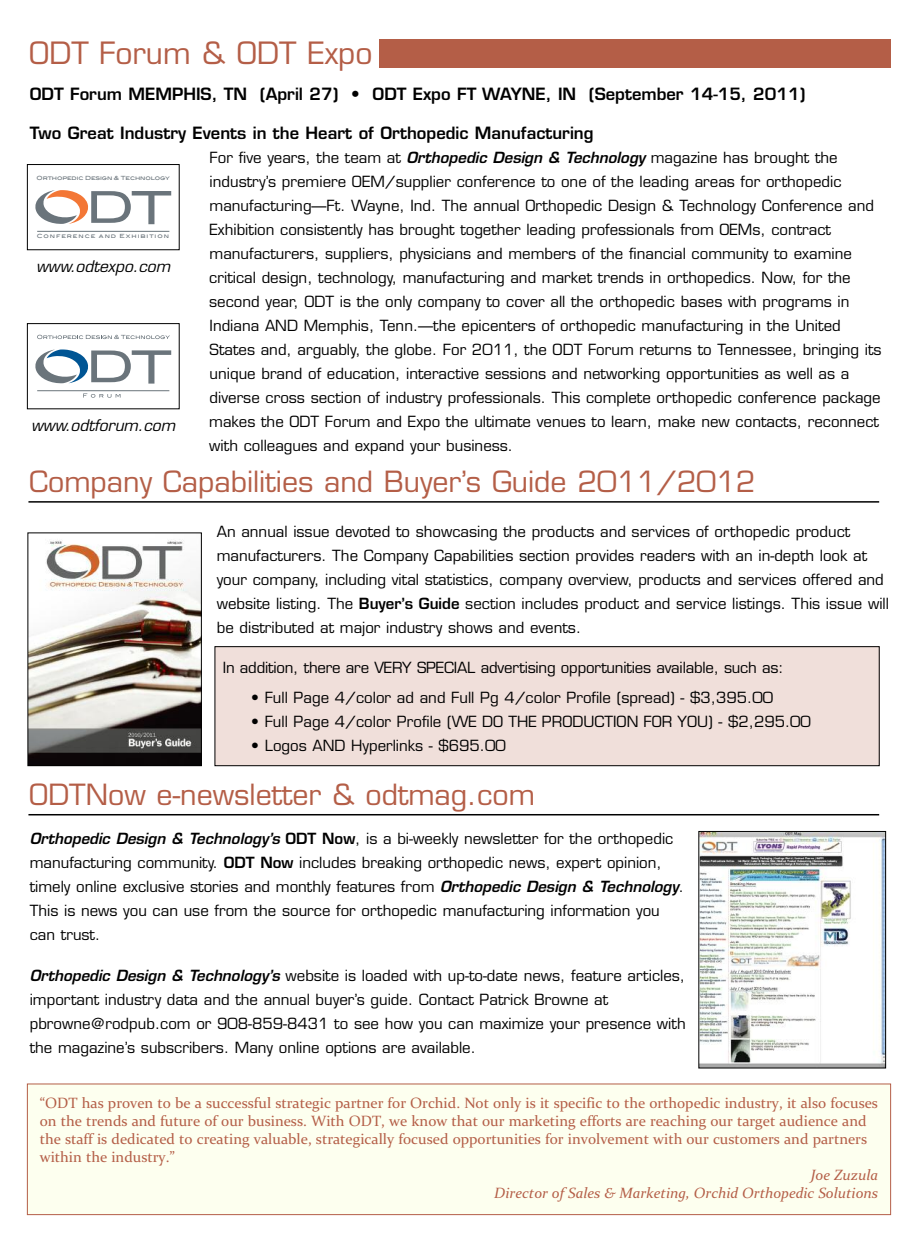
<style>
.page{position:relative;width:918px;height:1242px;background:#fff}
.page>*{position:absolute;margin:0;border:0;box-sizing:border-box;transform-origin:0 0}
.t1{font:30px "Eurostile LT Std";color:#b45e47}
.t2{font:28.5px "Eurostile LT Std";color:#b45e47}
.t3{font:600 16.5px "Eurostile LT Std";color:#000}
.t4{font:italic 15.6px "Eurostile LT Std";color:#000}
.t5{font:15px/24px "Eurostile LT Std";color:#000}
.t6{font:15px/18px "Constantia";color:#b45e47}
.t7{font:italic 15px/18px "Constantia";color:#b45e47;text-align:right}
.t8{font:5.7px "Blair Md ITCTT Medium";letter-spacing:-.02em;color:#6a747b}
.t9{font:5.7px "Blair Md ITCTT Medium";letter-spacing:.16em;color:#6a747b}
.s1{font-weight:600;font-style:italic}
.s2{font-weight:600}
</style>
<div class="page">
<hr style="left:28px;top:814px;width:851px;height:1px;background:#000">
<div style="left:379px;top:39px;width:512px;height:29px;background:#b45e47"></div>
<hr style="left:28px;top:501px;width:851px;height:2px;background:#000">
<img style="left:700px;top:833px;width:184px;height:233px">
<div style="left:698px;top:831px;width:188px;height:237px;border:1px solid #000"></div>
<svg style="left:35px;top:190px;width:136px;height:34px"></svg>
<hr style="left:37px;top:231px;width:132px;height:1px;background:#6a747b">
<div style="left:27px;top:164px;width:153px;height:86px;border:1px solid #000"></div>
<svg style="left:83px;top:393px;width:38px;height:5px"></svg>
<svg style="left:37px;top:335px;width:133px;height:4px"></svg>
<svg style="left:35px;top:349px;width:136px;height:35px"></svg>
<hr style="left:37px;top:390px;width:132px;height:1px;background:#6a747b">
<div style="left:27px;top:323px;width:153px;height:86px;border:1px solid #000"></div>
<img style="left:30px;top:540px;width:170px;height:224px">
<div style="left:28px;top:533px;width:174px;height:233px;border:1px solid #000"></div>
<div style="left:28px;top:1084px;width:862px;height:130px;background:#fdffef"></div>
<div style="left:27px;top:1084px;width:864px;height:131px;border:1px solid #b45e47"></div>
<div style="left:215px;top:647px;width:664px;height:119px;background:#f0dfda"></div>
<div style="left:215px;top:646px;width:665px;height:120px;border:1px solid #000"></div>
<h1 class="t1" style="left:29px;top:41px;width:345px">ODT Forum &amp; ODT Expo</h1>
<p class="t3" style="left:30px;top:88px;width:777px">ODT Forum MEMPHIS, TN (April 27) • ODT Expo FT WAYNE, IN (September 14-15, 2011)</p>
<p class="t3" style="left:30px;top:127px;width:565px">Two Great Industry Events in the Heart of Orthopedic Manufacturing</p>
<p class="t5" style="left:209px;top:147px;width:674px">For five years, the team at <span class="s1">Orthopedic Design &amp; Technology</span> magazine has brought the industry’s premiere OEM/supplier conference to one of the leading areas for orthopedic manufacturing—Ft. Wayne, Ind. The annual Orthopedic Design &amp; Technology Conference and Exhibition consistently has brought together leading professionals from OEMs, contract manufacturers, suppliers, physicians and members of the financial community to examine critical design, technology, manufacturing and market trends in orthopedics. Now, for the second year, ODT is the only company to cover all the orthopedic bases with programs in Indiana AND Memphis, Tenn.—the epicenters of orthopedic manufacturing in the United States and, arguably, the globe. For 2011, the ODT Forum returns to Tennessee, bringing its unique brand of education, interactive sessions and networking opportunities as well as a diverse cross section of industry professionals. This complete orthopedic conference package makes the ODT Forum and Expo the ultimate venues to learn, make new contacts, reconnect with colleagues and expand your business.</p>
<p class="t8" style="left:37px;top:173px;width:135px">Orthopedic Design &amp; Technology</p>
<p class="t9" style="left:37px;top:232px;width:134px">Conference and Exhibition</p>
<p class="t4" style="left:36px;top:260px;width:136px">www.odtexpo.com</p>
<p class="t4" style="left:31px;top:419px;width:146px">www.odtforum.com</p>
<h2 class="t2" style="left:29px;top:471px;width:728px">Company Capabilities and Buyer’s Guide 2011/2012</h2>
<p class="t5" style="left:217px;top:521px;width:674px">An annual issue devoted to showcasing the products and services of orthopedic product manufacturers. The Company Capabilities section provides readers with an in-depth look at your company, including vital statistics, company overview, products and services offered and website listing. The <span class="s2">Buyer’s Guide</span> section includes product and service listings. This issue will be distributed at major industry shows and events.</p>
<p class="t5" style="left:223px;top:657px;width:562px">In addition, there are VERY SPECIAL advertising opportunities available, such as:</p>
<p class="t5" style="left:251px;top:687px;width:523px">• Full Page 4/color ad and Full Pg 4/color Profile (spread) - $3,395.00</p>
<p class="t5" style="left:251px;top:711px;width:561px">• Full Page 4/color Profile (WE DO THE PRODUCTION FOR YOU) - $2,295.00</p>
<p class="t5" style="left:251px;top:735px;width:256px">• Logos AND Hyperlinks - $695.00</p>
<h2 class="t2" style="left:29px;top:784px;width:507px">ODTNow e-newsletter &amp; odtmag.com</h2>
<p class="t5" style="left:30px;top:828px;width:656px"><span class="s1">Orthopedic Design &amp; Technology’s</span> <span class="s2">ODT Now</span>, is a bi-weekly newsletter for the orthopedic manufacturing community. <span class="s2">ODT Now</span> includes breaking orthopedic news, expert opinion, timely online exclusive stories and monthly features from <span class="s1">Orthopedic Design &amp; Technology</span>.<br>This is news you can use from the source for orthopedic manufacturing information you can trust.</p>
<p class="t5" style="left:30px;top:965px;width:657px"><span class="s1">Orthopedic Design &amp; Technology’s</span> website is loaded with up-to-date news, feature articles, important industry data and the annual buyer’s guide. Contact Patrick Browne at pbrowne@rodpub.com or 908-859-8431 to see how you can maximize your presence with the magazine’s subscribers. Many online options are available.</p>
<p class="t6" style="left:40px;top:1094px;width:840px">“ODT has proven to be a successful strategic partner for Orchid. Not only is it specific to the orthopedic industry, it also focuses on the trends and future of our business. With ODT, we know that our marketing efforts are reaching our target audience and the staff is dedicated to creating valuable, strategically focused opportunities for involvement with our customers and partners within the industry.”</p>
<p class="t7" style="left:494px;top:1166px;width:385px">Joe Zuzula<br>Director of Sales &amp; Marketing, Orchid Orthopedic Solutions</p>
</div>
